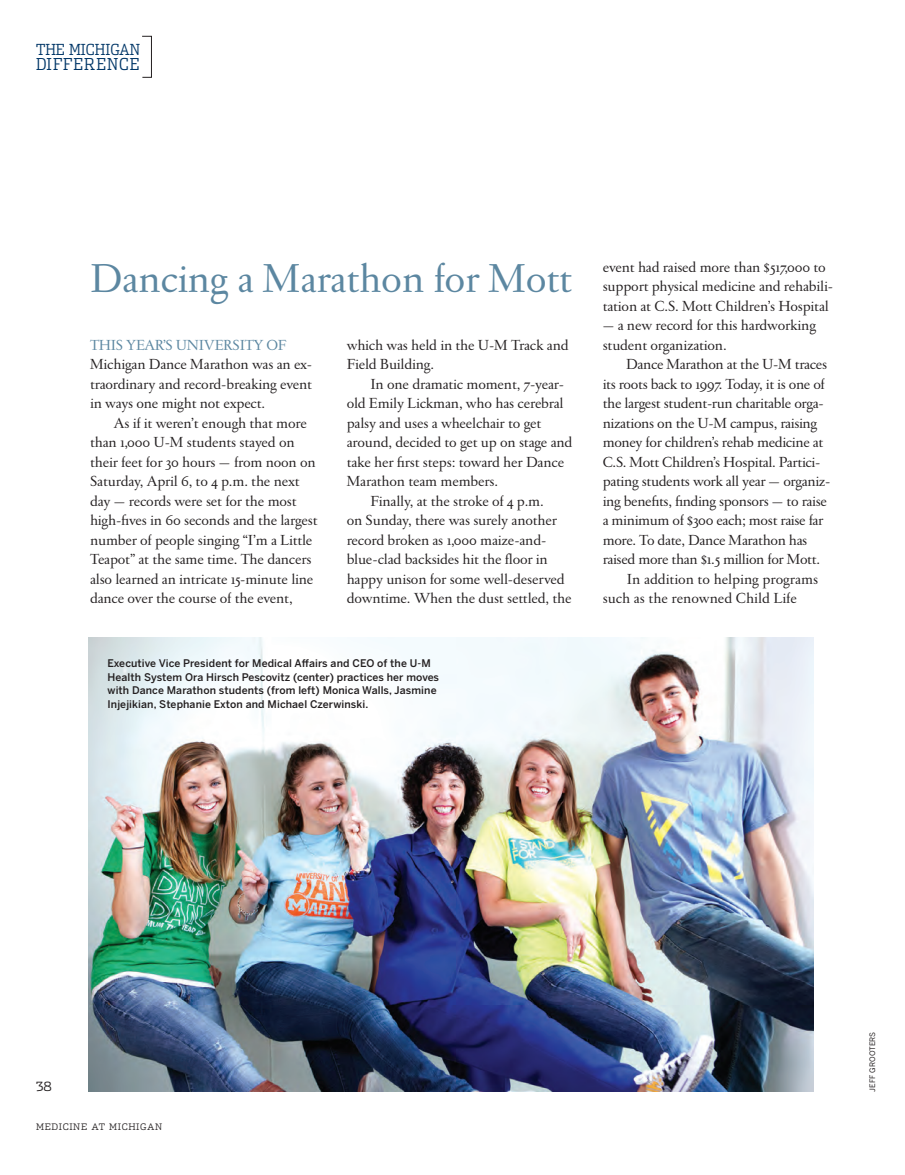
<style>
.page{position:relative;width:905px;height:1175px;background:#fff}
.page>*{position:absolute;margin:0;border:0;box-sizing:border-box;transform-origin:0 0}
.t1{font:43.5px "Garamond FB Text";letter-spacing:-.01em;color:#5c87a1}
.t2{font:300 16.5px "Dispatch Cond";letter-spacing:.055em;color:#003667}
.t3{font:15.75px/19.5px "Garamond FB Text";letter-spacing:-.01em;color:#231f20}
.t4{font:15.75px "Garamond FB Text";letter-spacing:.25em;color:#5c87a1}
.t5{font:300 15.3px "Dispatch Cond";color:#003667}
.t6{font:300 12.75px "Dispatch";color:#231f20}
.t7{font:500 10.5px/13.5px "Benton Sans";letter-spacing:.01em;color:#231f20}
.t8{font:300 9px "Dispatch";letter-spacing:.07em;color:#231f20}
.t9{font:7.5px "Benton Sans Regluar";letter-spacing:.01em;color:#231f20}
</style>
<div class="page">
<div style="left:142px;top:36px;width:10px;height:42px;border:1px solid #231f20"></div>
<img style="left:89px;top:638px;width:724px;height:453px">
<p class="t5" style="left:36px;top:41px;width:106px">THE MICHIGAN</p>
<p class="t2" style="left:36px;top:54px;width:105px">DIFFERENCE</p>
<h1 class="t1" style="left:90px;top:255px;width:484px">Dancing a Marathon for Mott</h1>
<p class="t3" style="left:346px;top:336px;width:223px">which was held in the U-M Track and<br>Field Building.</p>
<p class="t3" style="left:370px;top:375px;width:195px">In one dramatic moment, 7-year-</p>
<p class="t3" style="left:346px;top:394px;width:218px">old Emily Lickman, who has cerebral</p>
<p class="t3" style="left:346px;top:414px;width:196px">palsy and uses a wheelchair to get</p>
<p class="t3" style="left:346px;top:433px;width:227px">around, decided to get up on stage and</p>
<p class="t3" style="left:346px;top:453px;width:219px">take her first steps: toward her Dance</p>
<p class="t3" style="left:346px;top:472px;width:153px">Marathon team members.</p>
<p class="t3" style="left:370px;top:492px;width:175px">Finally, at the stroke of 4 p.m.</p>
<p class="t3" style="left:346px;top:511px;width:212px">on Sunday, there was surely another</p>
<p class="t3" style="left:346px;top:531px;width:201px">record broken as 1,000 maize-and-</p>
<p class="t3" style="left:346px;top:550px;width:203px">blue-clad backsides hit the floor in</p>
<p class="t3" style="left:346px;top:570px;width:219px">happy unison for some well-deserved</p>
<p class="t3" style="left:346px;top:589px;width:226px">downtime. When the dust settled, the</p>
<p class="t4" style="left:90px;top:336px;width:198px">This year’s University of</p>
<p class="t3" style="left:90px;top:355px;width:224px;text-align:justify">Michigan Dance Marathon was an ex&shy;traordinary and record-breaking event in ways one might not expect.</p>
<p class="t3" style="left:90px;top:414px;width:229px;text-indent:24px">As if it weren’t enough that more than 1,000 U-M students stayed on their feet for 30 hours — from noon on Saturday, April 6, to 4 p.m. the next day — records were set for the most high-fives in 60 seconds and the largest number of people singing “I’m a Little Teapot” at the same time. The dancers also learned an intricate 15-minute line dance over the course of the event,</p>
<p class="t7" style="left:107px;top:656px;width:333px">Executive Vice President for Medical Affairs and CEO of the U-M Health System Ora Hirsch Pescovitz (center) practices her moves with Dance Marathon students (from left) Monica Walls, Jasmine Injejikian, Stephanie Exton and Michael Czerwinski.</p>
<p class="t3" style="left:602px;top:258px;width:232px">event had raised more than $517,000 to support physical medicine and rehabili&shy;tation at C.S. Mott Children’s Hospital</p>
<p class="t3" style="left:602px;top:316px;width:215px">— a new record for this hardworking student organization.</p>
<p class="t3" style="left:626px;top:355px;width:202px">Dance Marathon at the U-M traces</p>
<p class="t3" style="left:602px;top:375px;width:223px">its roots back to 1997. Today, it is one of</p>
<p class="t3" style="left:602px;top:394px;width:222px">the largest student-run charitable orga-</p>
<p class="t3" style="left:602px;top:414px;width:216px">nizations on the U-M campus, raising</p>
<p class="t3" style="left:602px;top:433px;width:222px">money for children’s rehab medicine at</p>
<p class="t3" style="left:602px;top:453px;width:219px">C.S. Mott Children’s Hospital. Partici-</p>
<p class="t3" style="left:602px;top:472px;width:229px">pating students work all year — organiz-</p>
<p class="t3" style="left:602px;top:492px;width:226px">ing benefits, finding sponsors — to raise</p>
<p class="t3" style="left:602px;top:511px;width:222px">a minimum of $300 each; most raise far</p>
<p class="t3" style="left:602px;top:531px;width:206px">more. To date, Dance Marathon has</p>
<p class="t3" style="left:602px;top:550px;width:219px">raised more than $1.5 million for Mott.</p>
<p class="t3" style="left:627px;top:570px;width:193px">In addition to helping programs</p>
<p class="t3" style="left:602px;top:589px;width:196px">such as the renowned Child Life</p>
<p class="t6" style="left:36px;top:1078px;width:17px">38</p>
<p class="t8" style="left:36px;top:1121px;width:128px">MEDICINE AT MICHIGAN</p>
<p class="t9" style="left:868px;top:1091px;width:61px;rotate:-90deg">jeff grooters</p>
</div>
